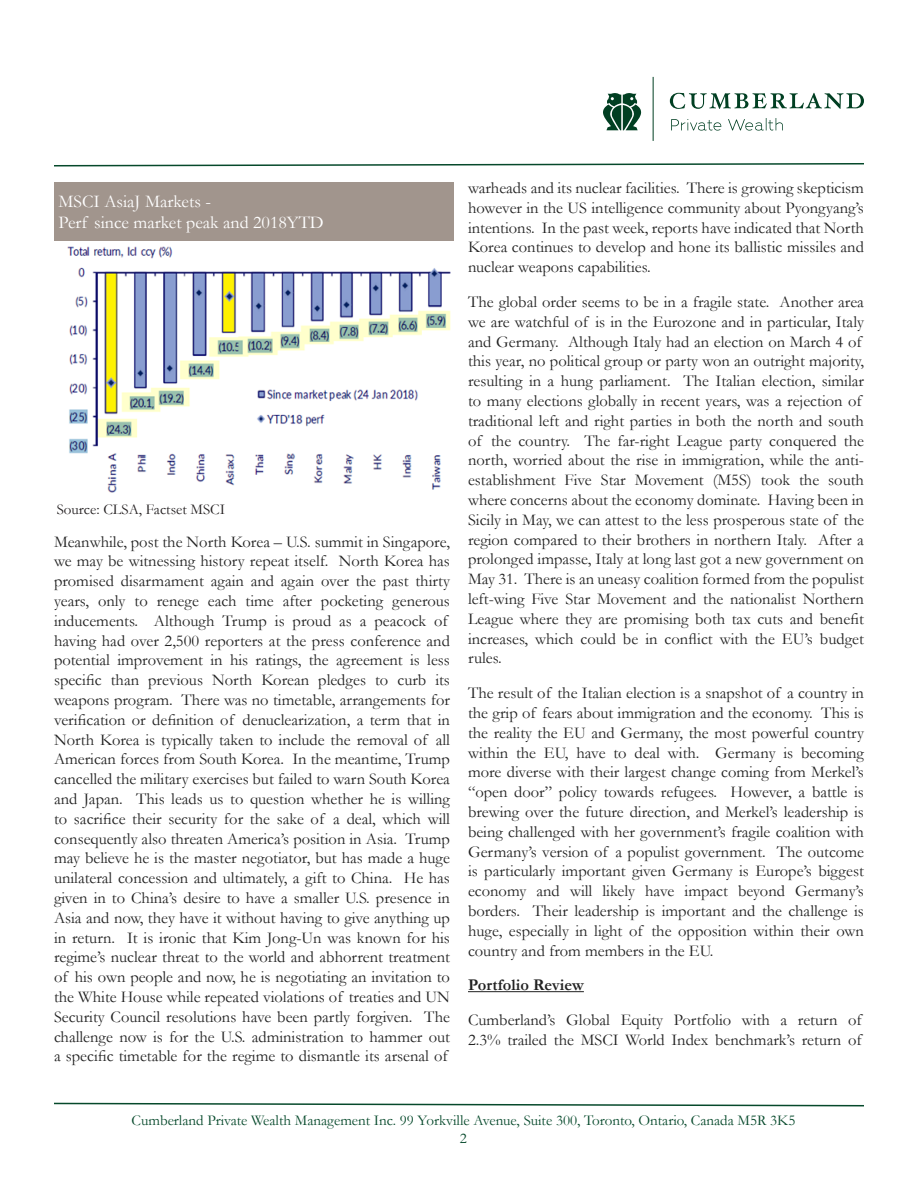
<style>
.page{position:relative;width:918px;height:1188px;background:#fff}
.page>*{position:absolute;margin:0;border:0;box-sizing:border-box;transform-origin:0 0}
.t1{font:18px "Garamond";color:#fff}
.t2{font:16.5px/19.8px "Garamond";color:#212121}
.t3{font:700 16.5px "Garamond";color:#212121}
.t4{font:15px/18px "Garamond";color:#06492b;text-align:center}
.t5{font:15px "Garamond";color:#231f20}
</style>
<div class="page">
<svg style="left:54px;top:1102px;width:810px;height:5px"></svg>
<svg style="left:54px;top:163px;width:810px;height:4px"></svg>
<svg style="left:670px;top:93px;width:194px;height:16px"></svg>
<hr style="left:653px;top:77px;width:1px;height:64px;background:#013f22">
<svg style="left:603px;top:93px;width:38px;height:37px"></svg>
<svg style="left:671px;top:118px;width:112px;height:13px"></svg>
<hr style="left:468px;top:991px;width:116px;height:1px;background:#212121">
<img style="left:67px;top:246px;width:384px;height:247px">
<div style="left:54px;top:182px;width:400px;height:59px;background:#a1958d"></div>
<p class="t1" style="left:58px;top:189px;width:154px">MSCI AsiaJ Markets -</p>
<p class="t1" style="left:58px;top:211px;width:267px">Perf since market peak and 2018YTD</p>
<p class="t5" style="left:57px;top:500px;width:170px">Source: CLSA, Factset MSCI</p>
<p class="t2" style="left:54px;top:531px;width:398px">Meanwhile, post the North Korea – U.S. summit in Singapore, we may be witnessing history repeat itself. North Korea has promised disarmament again and again over the past thirty years, only to renege each time after pocketing generous inducements. Although Trump is proud as a peacock of having had over 2,500 reporters at the press conference and potential improvement in his ratings, the agreement is less specific than previous North Korean pledges to curb its weapons program. There was no timetable, arrangements for verification or definition of denuclearization, a term that in North Korea is typically taken to include the removal of all American forces from South Korea. In the meantime, Trump cancelled the military exercises but failed to warn South Korea and Japan. This leads us to question whether he is willing to sacrifice their security for the sake of a deal, which will consequently also threaten America’s position in Asia. Trump may believe he is the master negotiator, but has made a huge unilateral concession and ultimately, a gift to China. He has given in to China’s desire to have a smaller U.S. presence in Asia and now, they have it without having to give anything up in return. It is ironic that Kim Jong-Un was known for his regime’s nuclear threat to the world and abhorrent treatment of his own people and now, he is negotiating an invitation to the White House while repeated violations of treaties and UN Security Council resolutions have been partly forgiven. The challenge now is for the U.S. administration to hammer out a specific timetable for the regime to dismantle its arsenal of</p>
<p class="t2" style="left:468px;top:178px;width:398px;text-align:justify">warheads and its nuclear facilities. There is growing skepticism however in the US intelligence community about Pyongyang’s intentions. In the past week, reports have indicated that North Korea continues to develop and hone its ballistic missiles and nuclear weapons capabilities.</p>
<p class="t2" style="left:468px;top:292px;width:398px">The global order seems to be in a fragile state. Another area we are watchful of is in the Eurozone and in particular, Italy and Germany. Although Italy had an election on March 4 of this year, no political group or party won an outright majority, resulting in a hung parliament. The Italian election, similar to many elections globally in recent years, was a rejection of traditional left and right parties in both the north and south of the country. The far-right League party conquered the north, worried about the rise in immigration, while the anti&shy;establishment Five Star Movement (M5S) took the south where concerns about the economy dominate. Having been in Sicily in May, we can attest to the less prosperous state of the region compared to their brothers in northern Italy. After a prolonged impasse, Italy at long last got a new government on May 31. There is an uneasy coalition formed from the populist left-wing Five Star Movement and the nationalist Northern League where they are promising both tax cuts and benefit increases, which could be in conflict with the EU’s budget rules.</p>
<p class="t2" style="left:468px;top:683px;width:398px;text-align:justify">The result of the Italian election is a snapshot of a country in the grip of fears about immigration and the economy. This is the reality the EU and Germany, the most powerful country within the EU, have to deal with. Germany is becoming more diverse with their largest change coming from Merkel’s “open door” policy towards refugees. However, a battle is brewing over the future direction, and Merkel’s leadership is being challenged with her government’s fragile coalition with Germany’s version of a populist government. The outcome is particularly important given Germany is Europe’s biggest economy and will likely have impact beyond Germany’s borders. Their leadership is important and the challenge is huge, especially in light of the opposition within their own country and from members in the EU.</p>
<p class="t3" style="left:468px;top:974px;width:117px">Portfolio Review</p>
<p class="t2" style="left:468px;top:1010px;width:395px">Cumberland’s Global Equity Portfolio with a return of<br>2.3% trailed the MSCI World Index benchmark’s return of</p>
<p class="t4" style="left:132px;top:1111px;width:665px">Cumberland Private Wealth Management Inc. 99 Yorkville Avenue, Suite 300, Toronto, Ontario, Canada M5R 3K5<br>2</p>
</div>
